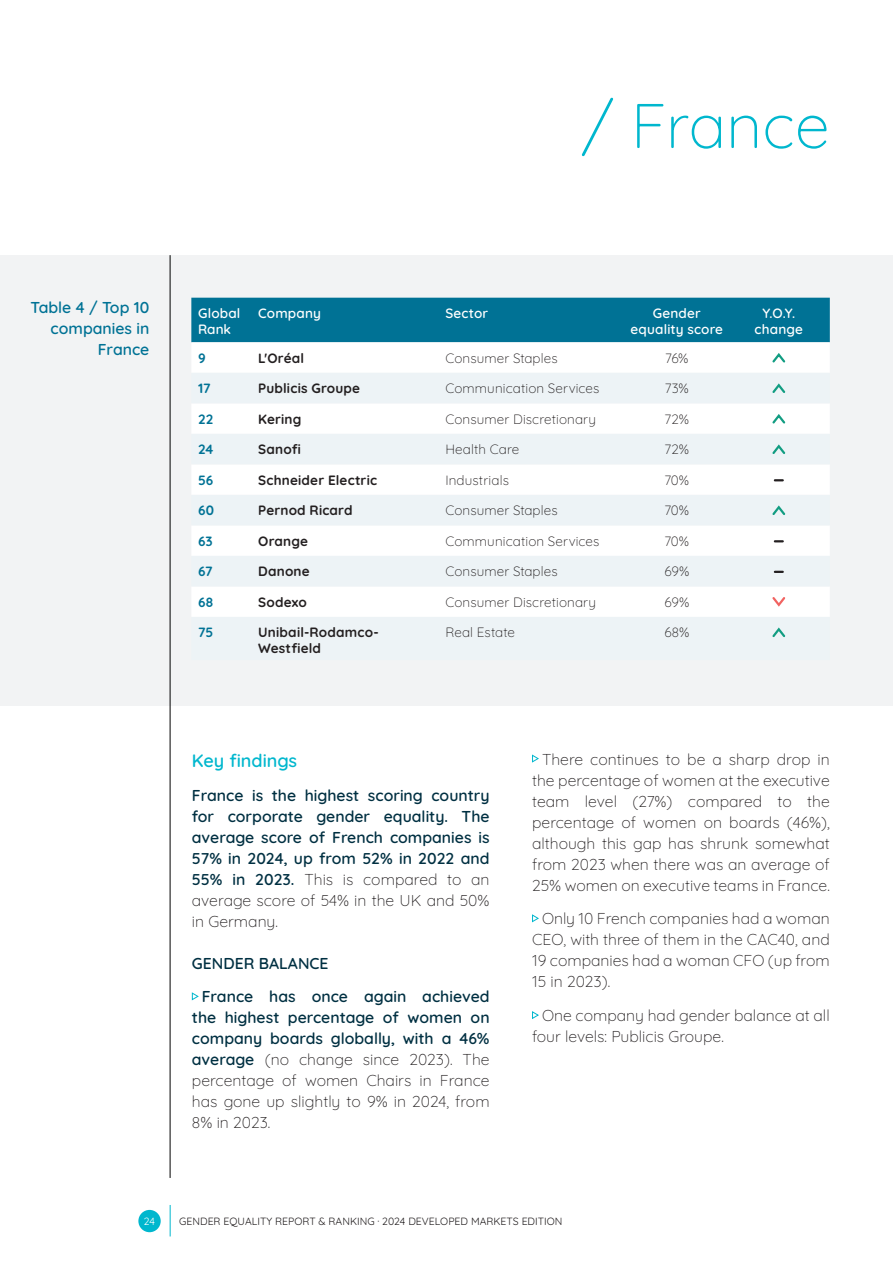
<style>
.page{position:relative;width:893px;height:1263px;background:#fff}
.page>*{position:absolute;margin:0;border:0;box-sizing:border-box;transform-origin:0 0}
.t1{font:300 63px "Quicksand";color:#00b7ce}
.t2{font:600 18px "Quicksand";color:#00b7ce}
.t3{font:300 15.75px/21px "Quicksand";color:#231f20;text-align:justify}
.t4{font:600 15.75px/21px "Quicksand";color:#003042;text-align:justify}
.t5{font:600 15.75px/21px "Quicksand";color:#007295;text-align:right}
.Table_body{font:300 13.5px "Quicksand";letter-spacing:.01em;color:#231f20}
.Table_body-2{font:700 13.5px/16.2px "Quicksand";letter-spacing:.015em;color:#231f20}
.Table_header{font:600 13.5px/16.2px "Quicksand";letter-spacing:.015em;color:#fff;text-align:center}
.Table_body-3{font:700 13.5px "Quicksand";letter-spacing:-.005em;color:#007295}
.Table_body-4{font:600 13.5px/16.2px "Quicksand";letter-spacing:.01em;color:#fff}
.t6{font:10.5px "Quicksand";color:#231f20}
.t7{font:10.5px "Quicksand";color:#fff}
.s1{font-weight:300;color:#231f20}
.s2{font-weight:600;color:#003042}
</style>
<div class="page">
<div style="left:0;top:255px;width:893px;height:451px;background:#f2f3f4"></div>
<hr style="left:170px;top:255px;width:1px;height:923px;background:#000">
<div style="left:138px;top:1210px;width:23px;height:22px;background:#00b7ce;border-radius:50%"></div>
<hr style="left:170px;top:1205px;width:1px;height:31px;background:#00b7ce">
<svg style="left:192px;top:992px;width:7px;height:9px"></svg>
<svg style="left:532px;top:754px;width:7px;height:9px"></svg>
<svg style="left:532px;top:914px;width:7px;height:9px"></svg>
<svg style="left:532px;top:1011px;width:7px;height:8px"></svg>
<div style="left:191px;top:298px;width:639px;height:44px;background:#007295"></div>
<div style="left:191px;top:342px;width:639px;height:30px;background:#fff"></div>
<svg style="left:192px;top:404px;width:637px;height:212px;fill:#fff"></svg>
<svg style="left:770px;top:351px;width:17px;height:14px"></svg>
<svg style="left:772px;top:383px;width:14px;height:10px"></svg>
<svg style="left:770px;top:412px;width:17px;height:14px"></svg>
<svg style="left:770px;top:443px;width:17px;height:13px"></svg>
<svg style="left:775px;top:479px;width:8px;height:2px"></svg>
<svg style="left:770px;top:504px;width:17px;height:13px"></svg>
<svg style="left:775px;top:540px;width:8px;height:2px"></svg>
<svg style="left:775px;top:571px;width:8px;height:2px"></svg>
<svg style="left:770px;top:595px;width:17px;height:13px"></svg>
<svg style="left:772px;top:627px;width:14px;height:11px"></svg>
<p class="t1" style="left:582px;top:77px;width:249px">/ France</p>
<p class="t5" style="left:31px;top:296px;width:120px">Table 4 / Top 10 companies in<br>France</p>
<p class="Table_body-4" style="left:198px;top:304px;width:44px">Global<br>Rank</p>
<p class="Table_header" style="left:258px;top:304px;width:64px">Company</p>
<p class="Table_header" style="left:445px;top:304px;width:44px">Sector</p>
<p class="Table_header" style="left:630px;top:304px;width:94px">Gender equality score</p>
<p class="Table_header" style="left:754px;top:304px;width:50px">Y.O.Y. change</p>
<p class="Table_body-3" style="left:198px;top:347px;width:9px">9</p>
<p class="Table_body-2" style="left:258px;top:348px;width:47px">L'Oréal</p>
<p class="Table_body" style="left:445px;top:347px;width:114px">Consumer Staples</p>
<p class="Table_body" style="left:665px;top:347px;width:25px">76%</p>
<p class="Table_body-3" style="left:198px;top:378px;width:14px">17</p>
<p class="Table_body-2" style="left:258px;top:379px;width:103px">Publicis Groupe</p>
<p class="Table_body" style="left:445px;top:378px;width:156px">Communication Services</p>
<p class="Table_body" style="left:665px;top:378px;width:26px">73%</p>
<p class="Table_body-3" style="left:198px;top:408px;width:17px">22</p>
<p class="Table_body-2" style="left:258px;top:409px;width:45px">Kering</p>
<p class="Table_body" style="left:445px;top:408px;width:152px">Consumer Discretionary</p>
<p class="Table_body" style="left:665px;top:408px;width:26px">72%</p>
<p class="Table_body-3" style="left:198px;top:439px;width:17px">24</p>
<p class="Table_body-2" style="left:258px;top:440px;width:44px">Sanofi</p>
<p class="Table_body" style="left:445px;top:439px;width:75px">Health Care</p>
<p class="Table_body" style="left:665px;top:439px;width:26px">72%</p>
<p class="Table_body-3" style="left:198px;top:469px;width:17px">56</p>
<p class="Table_body-2" style="left:258px;top:470px;width:120px">Schneider Electric</p>
<p class="Table_body" style="left:445px;top:469px;width:65px">Industrials</p>
<p class="Table_body" style="left:664px;top:469px;width:26px">70%</p>
<p class="Table_body-3" style="left:198px;top:500px;width:17px">60</p>
<p class="Table_body-2" style="left:258px;top:501px;width:96px">Pernod Ricard</p>
<p class="Table_body" style="left:445px;top:500px;width:114px">Consumer Staples</p>
<p class="Table_body" style="left:664px;top:500px;width:26px">70%</p>
<p class="Table_body-3" style="left:198px;top:530px;width:16px">63</p>
<p class="Table_body-2" style="left:258px;top:531px;width:52px">Orange</p>
<p class="Table_body" style="left:445px;top:530px;width:156px">Communication Services</p>
<p class="Table_body" style="left:664px;top:530px;width:26px">70%</p>
<p class="Table_body-3" style="left:198px;top:561px;width:16px">67</p>
<p class="Table_body-2" style="left:258px;top:562px;width:53px">Danone</p>
<p class="Table_body" style="left:445px;top:561px;width:114px">Consumer Staples</p>
<p class="Table_body" style="left:664px;top:561px;width:26px">69%</p>
<p class="Table_body-3" style="left:198px;top:591px;width:17px">68</p>
<p class="Table_body-2" style="left:258px;top:592px;width:50px">Sodexo</p>
<p class="Table_body" style="left:445px;top:591px;width:152px">Consumer Discretionary</p>
<p class="Table_body" style="left:664px;top:591px;width:26px">69%</p>
<p class="Table_body-3" style="left:198px;top:622px;width:17px">75</p>
<p class="Table_body-2" style="left:258px;top:623px;width:122px">Unibail-Rodamco-<br>Westfield</p>
<p class="Table_body" style="left:445px;top:622px;width:71px">Real Estate</p>
<p class="Table_body" style="left:664px;top:622px;width:26px">68%</p>
<p class="t2" style="left:192px;top:746px;width:107px">Key findings</p>
<p class="t4" style="left:192px;top:783px;width:299px">France is the highest scoring country for corporate gender equality. The average score of French companies is 57% in 2024, up from 52% in 2022 and 55% in 2023. <span class="s1">This is compared to an average score of 54% in the UK and 50% in Germany.</span></p>
<p class="t4" style="left:192px;top:951px;width:138px">GENDER BALANCE</p>
<p class="t3" style="left:192px;top:985px;width:299px;text-indent:10px"><span class="s2">France has once again achieved the highest percentage of women on company boards globally, with a 46% average</span> (no change since 2023). The percentage of women Chairs in France has gone up slightly to 9% in 2024, from 8% in 2023.</p>
<p class="t3" style="left:532px;top:747px;width:299px;text-indent:10px">There continues to be a sharp drop in the percentage of women at the executive team level (27%) compared to the percentage of women on boards (46%), although this gap has shrunk somewhat from 2023 when there was an average of 25% women on executive teams in France.</p>
<p class="t3" style="left:532px;top:907px;width:299px;text-indent:10px">Only 10 French companies had a woman CEO, with three of them in the CAC40, and 19 companies had a woman CFO (up from 15 in 2023).</p>
<p class="t3" style="left:532px;top:1003px;width:299px;text-indent:10px">One company had gender balance at all four levels: Publicis Groupe.</p>
<p class="t7" style="left:144px;top:1213px;width:13px">24</p>
<p class="t6" style="left:179px;top:1213px;width:385px">GENDER EQUALITY REPORT &amp; RANKING · 2024 DEVELOPED MARKETS EDITION</p>
</div>
